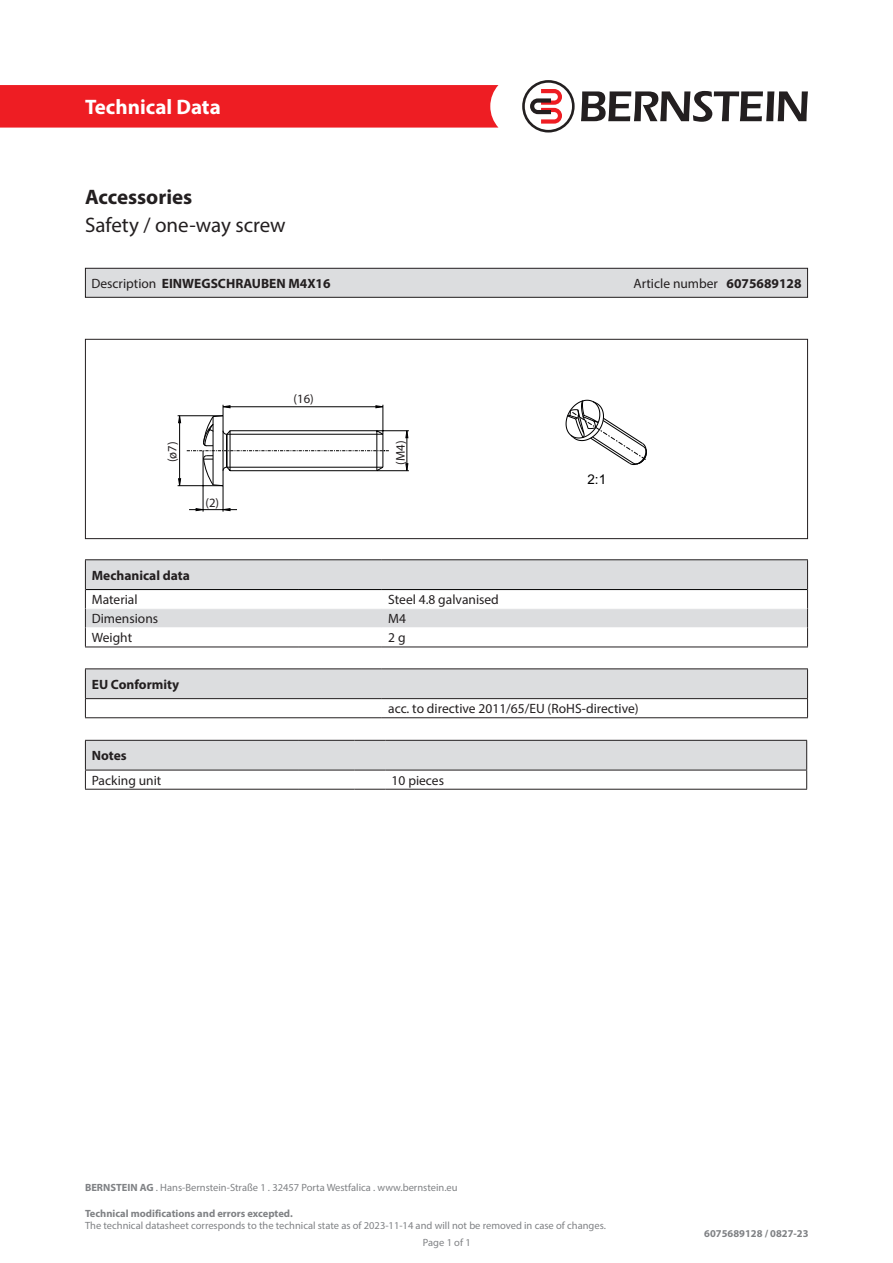
<style>
.page{position:relative;width:893px;height:1263px;background:#fff}
.page>*{position:absolute;margin:0;border:0;box-sizing:border-box;transform-origin:0 0}
.t1{font:21px "Myriad Pro";color:#231f20}
.t2{font:700 21px "Myriad Pro";color:#fff}
.t3{font:700 21px "Myriad Pro";color:#231f20}
.t4{font:13.5px "Myriad Pro";color:#231f20}
.t5{font:700 13.5px "Myriad Pro";color:#231f20}
.t6{font:13.5px "Arial";color:#000001}
.t7{font:12.75px "Myriad Pro";color:#231f20}
.t8{font:10.5px/16.8px "Myriad Pro";color:#808285}
.t9{font:700 10.5px "Myriad Pro";color:#808285}
.s1{font-weight:400}
.s2{font-weight:700}
</style>
<div class="page">
<div style="left:0;top:85px;width:498px;height:43px;background:#ee1d23"></div>
<svg style="left:581px;top:91px;width:227px;height:31px"></svg>
<svg style="left:522px;top:80px;width:53px;height:53px"></svg>
<div style="left:85px;top:339px;width:723px;height:200px;border:1px solid #231f20"></div>
<svg style="left:178px;top:416px;width:3px;height:7px"></svg>
<svg style="left:178px;top:478px;width:3px;height:7px"></svg>
<hr style="left:179px;top:423px;width:1px;height:56px;background:#000001">
<hr style="left:178px;top:485px;width:45px;height:1px;background:#000001">
<hr style="left:377px;top:470px;width:32px;height:1px;background:#000001">
<hr style="left:377px;top:430px;width:32px;height:1px;background:#000001">
<hr style="left:178px;top:415px;width:45px;height:1px;background:#000001">
<svg style="left:405px;top:430px;width:4px;height:41px"></svg>
<svg style="left:187px;top:405px;width:202px;height:107px"></svg>
<svg style="left:566px;top:399px;width:81px;height:66px"></svg>
<div style="left:85px;top:268px;width:722px;height:29px;background:#dcdddf"></div>
<div style="left:85px;top:268px;width:723px;height:30px;border:1px solid #231f20"></div>
<hr style="left:85px;top:559px;width:213px;height:1px;background:#231f20">
<hr style="left:298px;top:559px;width:84px;height:1px;background:#231f20">
<hr style="left:382px;top:559px;width:426px;height:1px;background:#231f20">
<svg style="left:85px;top:560px;width:723px;height:87px"></svg>
<hr style="left:85px;top:647px;width:213px;height:1px;background:#231f20">
<hr style="left:298px;top:647px;width:84px;height:1px;background:#231f20">
<hr style="left:382px;top:647px;width:426px;height:1px;background:#231f20">
<hr style="left:86px;top:608px;width:212px;height:1px;background:#f9f9f9">
<hr style="left:298px;top:608px;width:84px;height:1px;background:#f9f9f9">
<hr style="left:382px;top:608px;width:425px;height:1px;background:#f9f9f9">
<hr style="left:86px;top:627px;width:212px;height:1px;background:#fff">
<hr style="left:298px;top:627px;width:84px;height:1px;background:#fff">
<hr style="left:382px;top:627px;width:425px;height:1px;background:#fff">
<svg style="left:85px;top:740px;width:722px;height:49px"></svg>
<hr style="left:85px;top:789px;width:213px;height:1px;background:#231f20">
<hr style="left:298px;top:789px;width:56px;height:1px;background:#231f20">
<hr style="left:354px;top:789px;width:31px;height:1px;background:#231f20">
<hr style="left:385px;top:789px;width:422px;height:1px;background:#231f20">
<hr style="left:85px;top:668px;width:297px;height:1px;background:#231f20">
<hr style="left:382px;top:668px;width:426px;height:1px;background:#231f20">
<svg style="left:85px;top:669px;width:723px;height:49px"></svg>
<h1 class="t2" style="left:85px;top:93px;width:137px">Technical Data</h1>
<p class="t3" style="left:85px;top:183px;width:109px">Accessories</p>
<p class="t1" style="left:85px;top:212px;width:202px">Safety / one-way screw</p>
<p class="t5" style="left:91px;top:274px;width:241px"><span class="s1">Description</span> EINWEGSCHRAUBEN M4X16</p>
<p class="t4" style="left:633px;top:275px;width:170px">Article number <span class="s2">6075689128</span></p>
<p class="t7" style="left:164px;top:462px;width:22px;rotate:-90deg">(ø7)</p>
<p class="t7" style="left:205px;top:495px;width:15px">(2)</p>
<p class="t7" style="left:294px;top:390px;width:22px">(16)</p>
<p class="t7" style="left:393px;top:465px;width:25px;rotate:-90deg">(M4)</p>
<p class="t5" style="left:92px;top:566px;width:100px">Mechanical data</p>
<p class="t4" style="left:92px;top:591px;width:47px">Material</p>
<p class="t4" style="left:388px;top:591px;width:112px">Steel 4.8 galvanised</p>
<p class="t4" style="left:92px;top:610px;width:68px">Dimensions</p>
<p class="t4" style="left:388px;top:610px;width:19px">M4</p>
<p class="t4" style="left:92px;top:630px;width:42px">Weight</p>
<p class="t4" style="left:388px;top:630px;width:19px">2 g</p>
<p class="t5" style="left:92px;top:675px;width:89px">EU Conformity</p>
<p class="t6" style="left:587px;top:470px;width:20px">2:1</p>
<p class="t4" style="left:388px;top:700px;width:252px">acc. to directive 2011/65/EU (RoHS-directive)</p>
<p class="t5" style="left:92px;top:747px;width:36px">Notes</p>
<p class="t4" style="left:92px;top:772px;width:71px">Packing unit</p>
<p class="t4" style="left:392px;top:772px;width:54px">10 pieces</p>
<p class="t8" style="left:85px;top:1179px;width:374px"><span class="s2">BERNSTEIN AG</span> . Hans-Bernstein-Straße 1 . 32457 Porta Westfalica . www.bernstein.eu</p>
<p class="t9" style="left:85px;top:1206px;width:209px">Technical modifications and errors excepted.</p>
<p class="t8" style="left:423px;top:1217px;width:184px;text-indent:-338px">The technical datasheet corresponds to the technical state as of 2023-11-14 and will not be removed in case of changes.<br>Page 1 of 1</p>
<p class="t9" style="left:704px;top:1227px;width:106px">6075689128 / 0827-23</p>
</div>
